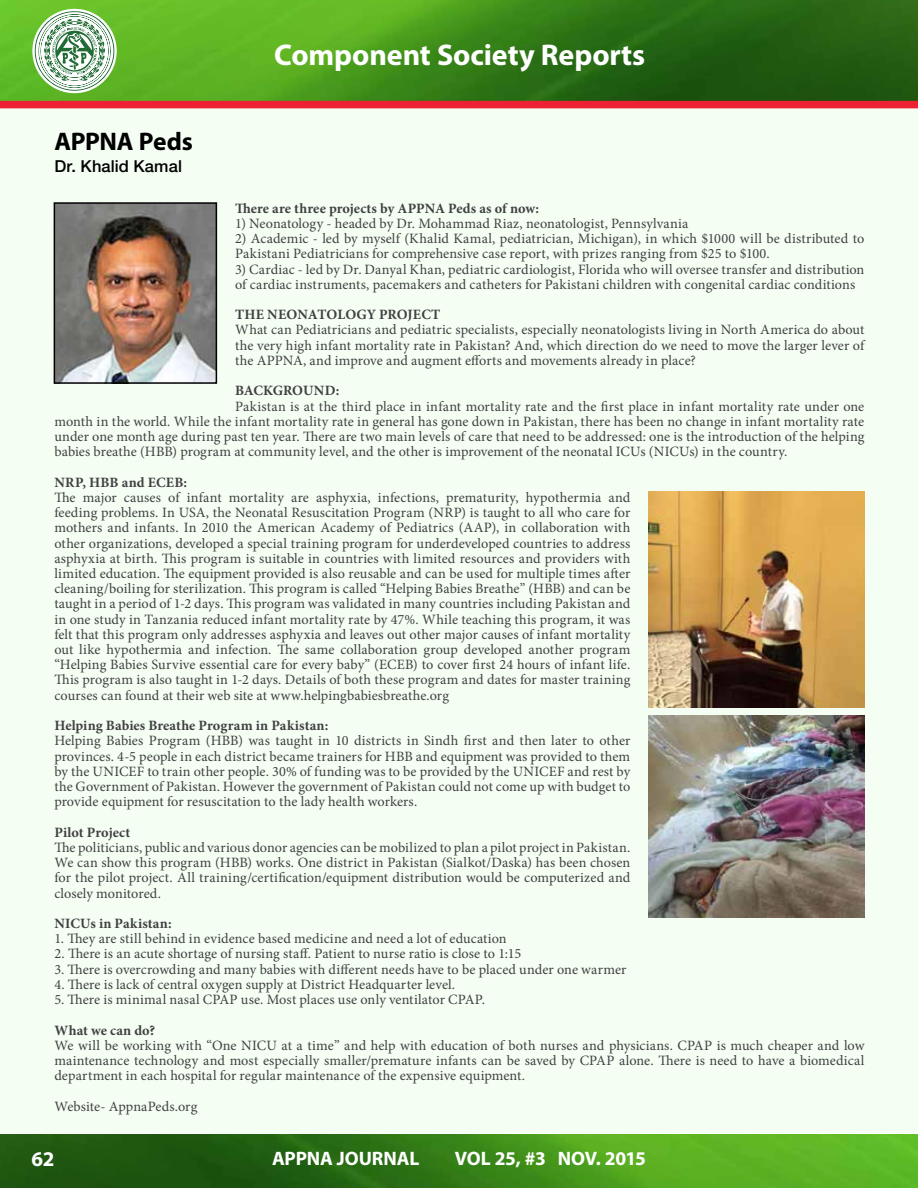
<style>
.page{position:relative;width:918px;height:1188px;background:#fff}
.page>*{position:absolute;margin:0;border:0;box-sizing:border-box;transform-origin:0 0}
.t1{font:700 30px "Myriad Pro";letter-spacing:-.005em;color:#fff}
.t2{font:700 25.5px "Myriad Pro";letter-spacing:-.01em;color:#000}
.t3{font:700 21px "Myriad Pro";color:#fff}
.t4{font:700 19.5px "Myriad Pro";letter-spacing:-.01em;color:#fff}
.t5{font:500 16.5px "Helvetica Neue LT Pro";letter-spacing:.005em;color:#000}
.t6{font:14.25px/15.1px "Minion Pro";letter-spacing:.005em;color:#414042;text-align:justify}
.t7{font:700 14.25px "Minion Pro";letter-spacing:.005em;color:#414042}
.t8{font:700 14.25px "Minion Pro";letter-spacing:-.015em;color:#414042}
</style>
<div class="page">
<div style="left:0;top:109px;width:918px;height:1024px;background:#f4fef3"></div>
<img style="left:0;top:1134px;width:918px;height:54px">
<img style="left:0;top:0;width:918px;height:101px">
<div style="left:0;top:101px;width:918px;height:7px;background:#ee2034"></div>
<svg style="left:32px;top:9px;width:85px;height:84px"></svg>
<svg style="left:35px;top:11px;width:79px;height:80px"></svg>
<img style="left:57px;top:205px;width:157px;height:176px">
<div style="left:54px;top:202px;width:163px;height:182px;border:2px solid #000"></div>
<img style="left:648px;top:492px;width:216px;height:216px">
<img style="left:648px;top:716px;width:216px;height:202px">
<h2 class="t2" style="left:54px;top:125px;width:140px">APPNA Peds</h2>
<p class="t5" style="left:54px;top:157px;width:129px">Dr. Khalid Kamal</p>
<h1 class="t1" style="left:274px;top:36px;width:373px">Component Society Reports</h1>
<p class="t7" style="left:235px;top:198px;width:305px">There are three projects by APPNA Peds as of now:</p>
<p class="t6" style="left:235px;top:216px;width:455px">1) Neonatology - headed by Dr. Mohammad Riaz, neonatologist, Pennsylvania</p>
<p class="t6" style="left:235px;top:231px;width:631px">2) Academic - led by myself (Khalid Kamal, pediatrician, Michigan), in which $1000 will be distributed to<br>Pakistani Pediatricians for comprehensive case report, with prizes ranging from $25 to $100.</p>
<p class="t6" style="left:235px;top:261px;width:631px">3) Cardiac - led by Dr. Danyal Khan, pediatric cardiologist, Florida who will oversee transfer and distribution of cardiac instruments, pacemakers and catheters for Pakistani children with congenital cardiac conditions</p>
<p class="t7" style="left:235px;top:305px;width:207px">THE NEONATOLOGY PROJECT</p>
<p class="t6" style="left:235px;top:322px;width:631px">What can Pediatricians and pediatric specialists, especially neonatologists living in North America do about the very high infant mortality rate in Pakistan? And, which direction do we need to move the larger lever of the APPNA, and improve and augment efforts and movements already in place?</p>
<p class="t8" style="left:235px;top:381px;width:106px">BACKGROUND:</p>
<p class="t6" style="left:54px;top:398px;width:812px;text-indent:181px">Pakistan is at the third place in infant mortality rate and the first place in infant mortality rate under one month in the world. While the infant mortality rate in general has gone down in Pakistan, there has been no change in infant mortality rate under one month age during past ten year. There are two main levels of care that need to be addressed: one is the introduction of the helping babies breathe (HBB) program at community level, and the other is improvement of the neonatal ICUs (NICUs) in the country.</p>
<p class="t7" style="left:54px;top:472px;width:134px">NRP, HBB and ECEB:</p>
<p class="t6" style="left:54px;top:490px;width:578px">The major causes of infant mortality are asphyxia, infections, prematurity, hypothermia and feeding problems. In USA, the Neonatal Resuscitation Program (NRP) is taught to all who care for mothers and infants. In 2010 the American Academy of Pediatrics (AAP), in collaboration with other organizations, developed a special training program for underdeveloped countries to address asphyxia at birth. This program is suitable in countries with limited resources and providers with limited education. The equipment provided is also reusable and can be used for multiple times after cleaning/boiling for sterilization. This program is called “Helping Babies Breathe” (HBB) and can be taught in a period of 1-2 days. This program was validated in many countries including Pakistan and in one study in Tanzania reduced infant mortality rate by 47%. While teaching this program, it was felt that this program only addresses asphyxia and leaves out other major causes of infant mortality out like hypothermia and infection. The same collaboration group developed another program “Helping Babies Survive essential care for every baby” (ECEB) to cover first 24 hours of infant life.<br>This program is also taught in 1-2 days. Details of both these program and dates for master training courses can found at their web site at www.helpingbabiesbreathe.org</p>
<p class="t7" style="left:54px;top:716px;width:276px">Helping Babies Breathe Program in Pakistan:</p>
<p class="t6" style="left:54px;top:733px;width:578px">Helping Babies Program (HBB) was taught in 10 districts in Sindh first and then later to other provinces. 4-5 people in each district became trainers for HBB and equipment was provided to them by the UNICEF to train other people. 30% of funding was to be provided by the UNICEF and rest by the Government of Pakistan. However the government of Pakistan could not come up with budget to provide equipment for resuscitation to the lady health workers.</p>
<p class="t7" style="left:54px;top:822px;width:77px">Pilot Project</p>
<p class="t6" style="left:54px;top:840px;width:578px">The politicians, public and various donor agencies can be mobilized to plan a pilot project in Pakistan.<br>We can show this program (HBB) works. One district in Pakistan (Sialkot/Daska) has been chosen for the pilot project. All training/certification/equipment distribution would be computerized and closely monitored.</p>
<p class="t7" style="left:54px;top:913px;width:119px">NICUs in Pakistan:</p>
<p class="t6" style="left:54px;top:931px;width:454px">1. They are still behind in evidence based medicine and need a lot of education</p>
<p class="t6" style="left:54px;top:946px;width:468px">2. There is an acute shortage of nursing staff. Patient to nurse ratio is close to 1:15</p>
<p class="t6" style="left:54px;top:962px;width:574px">3. There is overcrowding and many babies with different needs have to be placed under one warmer</p>
<p class="t6" style="left:54px;top:977px;width:402px">4. There is lack of central oxygen supply at District Headquarter level.</p>
<p class="t6" style="left:54px;top:992px;width:432px">5. There is minimal nasal CPAP use. Most places use only ventilator CPAP.</p>
<p class="t7" style="left:54px;top:1020px;width:102px">What we can do?</p>
<p class="t6" style="left:54px;top:1038px;width:812px">We will be working with “One NICU at a time” and help with education of both nurses and physicians. CPAP is much cheaper and low maintenance technology and most especially smaller/premature infants can be saved by CPAP alone. There is need to have a biomedical department in each hospital for regular maintenance of the expensive equipment.</p>
<p class="t6" style="left:54px;top:1099px;width:144px">Website- AppnaPeds.org</p>
<h3 class="t3" style="left:32px;top:1145px;width:24px">62</h3>
<h3 class="t4" style="left:272px;top:1146px;width:149px">APPNA JOURNAL</h3>
<h3 class="t4" style="left:455px;top:1146px;width:193px">VOL 25, #3 NOV. 2015</h3>
</div>
